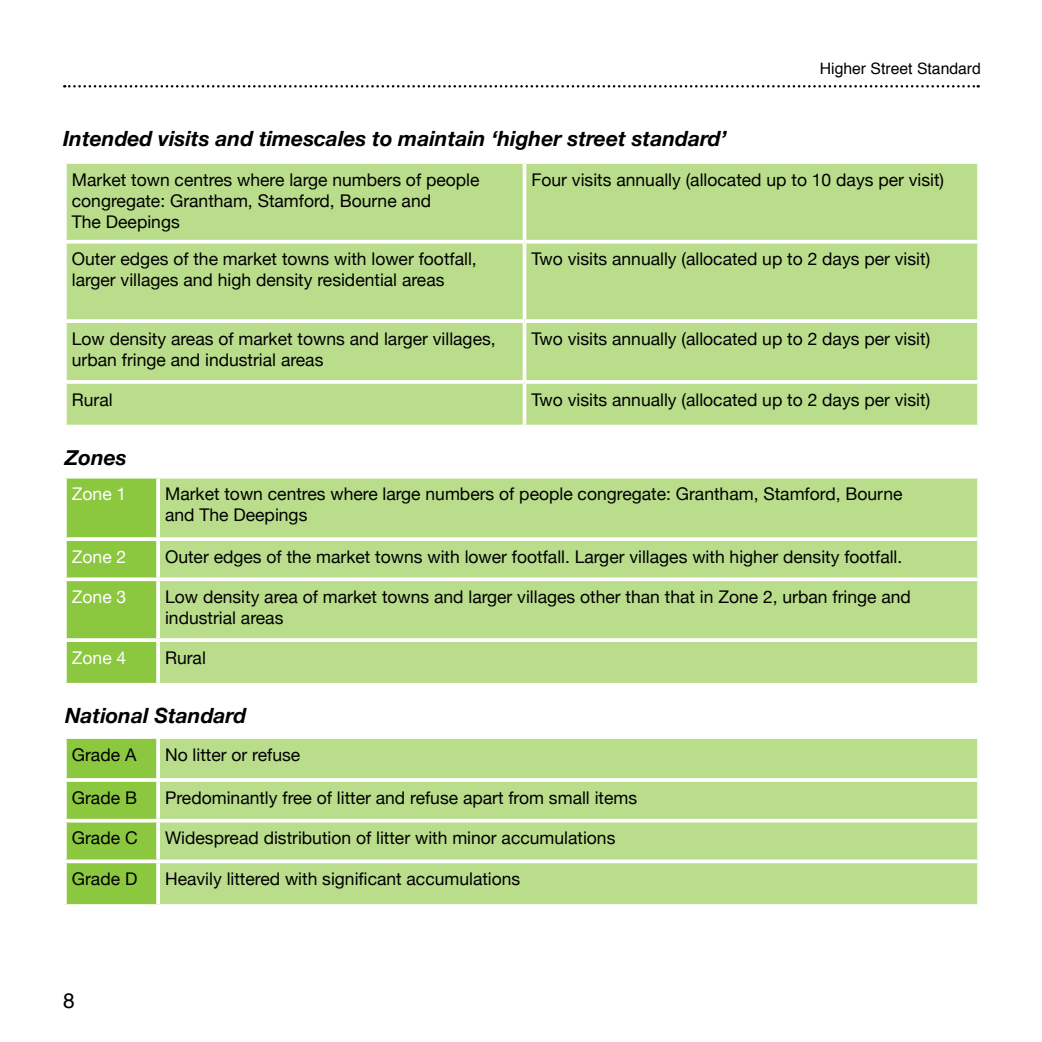
<style>
.page{position:relative;width:1042px;height:1042px;background:#fff}
.page>*{position:absolute;margin:0;border:0;box-sizing:border-box;transform-origin:0 0}
.t1{font:italic 700 21px "Helvetica Neue";color:#000}
.t2{font:21px "Helvetica";color:#000}
.t3{font:17.5px/21px "Helvetica Neue";color:#000}
.t4{font:17.5px "Helvetica Neue";color:#fff}
.t5{font:15.75px "Helvetica";color:#000}
</style>
<div class="page">
<svg style="left:64px;top:85px;width:914px;height:3px"></svg>
<div style="left:67px;top:164px;width:910px;height:261px;background:#badd8c"></div>
<svg style="left:65px;top:163px;width:459px;height:1px"></svg>
<svg style="left:65px;top:164px;width:2px;height:76px"></svg>
<svg style="left:524px;top:162px;width:455px;height:2px"></svg>
<svg style="left:522px;top:164px;width:4px;height:76px"></svg>
<svg style="left:977px;top:164px;width:2px;height:76px"></svg>
<svg style="left:65px;top:240px;width:459px;height:4px"></svg>
<svg style="left:66px;top:244px;width:1px;height:75px"></svg>
<svg style="left:524px;top:240px;width:455px;height:4px"></svg>
<svg style="left:522px;top:244px;width:4px;height:75px"></svg>
<svg style="left:977px;top:244px;width:1px;height:75px"></svg>
<svg style="left:65px;top:319px;width:459px;height:4px"></svg>
<svg style="left:66px;top:323px;width:1px;height:57px"></svg>
<svg style="left:524px;top:319px;width:455px;height:4px"></svg>
<svg style="left:522px;top:323px;width:4px;height:57px"></svg>
<svg style="left:977px;top:323px;width:1px;height:57px"></svg>
<svg style="left:65px;top:380px;width:459px;height:4px"></svg>
<svg style="left:65px;top:384px;width:2px;height:41px"></svg>
<svg style="left:524px;top:380px;width:455px;height:4px"></svg>
<svg style="left:522px;top:384px;width:4px;height:41px"></svg>
<svg style="left:977px;top:384px;width:2px;height:41px"></svg>
<div style="left:67px;top:478px;width:89px;height:205px;background:#8cc740"></div>
<div style="left:160px;top:478px;width:817px;height:205px;background:#badd8c"></div>
<svg style="left:65px;top:478px;width:2px;height:59px"></svg>
<svg style="left:156px;top:478px;width:4px;height:59px"></svg>
<svg style="left:977px;top:478px;width:2px;height:59px"></svg>
<svg style="left:65px;top:537px;width:93px;height:4px"></svg>
<svg style="left:66px;top:541px;width:1px;height:36px"></svg>
<svg style="left:158px;top:537px;width:821px;height:4px"></svg>
<svg style="left:156px;top:541px;width:1px;height:36px"></svg>
<svg style="left:977px;top:541px;width:1px;height:36px"></svg>
<svg style="left:65px;top:577px;width:93px;height:4px"></svg>
<svg style="left:65px;top:581px;width:2px;height:57px"></svg>
<svg style="left:158px;top:577px;width:821px;height:4px"></svg>
<svg style="left:156px;top:581px;width:4px;height:57px"></svg>
<svg style="left:977px;top:581px;width:2px;height:57px"></svg>
<svg style="left:65px;top:638px;width:93px;height:4px"></svg>
<svg style="left:65px;top:642px;width:2px;height:41px"></svg>
<svg style="left:158px;top:638px;width:821px;height:4px"></svg>
<svg style="left:156px;top:642px;width:4px;height:41px"></svg>
<svg style="left:977px;top:642px;width:2px;height:41px"></svg>
<div style="left:67px;top:739px;width:89px;height:165px;background:#8cc740"></div>
<div style="left:160px;top:739px;width:817px;height:165px;background:#badd8c"></div>
<svg style="left:65px;top:738px;width:93px;height:1px"></svg>
<svg style="left:66px;top:739px;width:1px;height:39px"></svg>
<svg style="left:158px;top:738px;width:821px;height:1px"></svg>
<svg style="left:156px;top:739px;width:1px;height:39px"></svg>
<svg style="left:977px;top:739px;width:1px;height:39px"></svg>
<svg style="left:65px;top:778px;width:93px;height:4px"></svg>
<svg style="left:65px;top:782px;width:2px;height:37px"></svg>
<svg style="left:158px;top:778px;width:821px;height:4px;fill:#f7faf2"></svg>
<svg style="left:156px;top:782px;width:4px;height:37px"></svg>
<svg style="left:977px;top:782px;width:2px;height:37px"></svg>
<hr style="left:63px;top:819px;width:95px;height:3px;background:#fff">
<svg style="left:65px;top:822px;width:2px;height:37px"></svg>
<hr style="left:158px;top:819px;width:823px;height:3px;background:#fff">
<svg style="left:156px;top:822px;width:4px;height:37px"></svg>
<svg style="left:977px;top:822px;width:2px;height:37px"></svg>
<svg style="left:65px;top:859px;width:93px;height:4px"></svg>
<svg style="left:65px;top:863px;width:2px;height:41px"></svg>
<svg style="left:158px;top:859px;width:821px;height:4px"></svg>
<svg style="left:156px;top:863px;width:4px;height:41px"></svg>
<svg style="left:977px;top:863px;width:2px;height:41px"></svg>
<svg style="left:65px;top:904px;width:93px;height:1px"></svg>
<svg style="left:158px;top:904px;width:821px;height:2px;fill:#f6faf1"></svg>
<p class="t1" style="left:63px;top:122px;width:665px">Intended visits and timescales to maintain ‘higher street standard’</p>
<p class="t5" style="left:820px;top:56px;width:163px">Higher Street Standard</p>
<p class="t3" style="left:72px;top:170px;width:409px">Market town centres where large numbers of people congregate: Grantham, Stamford, Bourne and<br>The Deepings</p>
<p class="t3" style="left:531px;top:170px;width:414px">Four visits annually (allocated up to 10 days per visit)</p>
<p class="t3" style="left:72px;top:250px;width:406px">Outer edges of the market towns with lower footfall, larger villages and high density residential areas</p>
<p class="t3" style="left:531px;top:250px;width:400px">Two visits annually (allocated up to 2 days per visit)</p>
<p class="t3" style="left:72px;top:329px;width:425px">Low density areas of market towns and larger villages, urban fringe and industrial areas</p>
<p class="t3" style="left:531px;top:329px;width:400px">Two visits annually (allocated up to 2 days per visit)</p>
<p class="t3" style="left:72px;top:390px;width:42px">Rural</p>
<p class="t3" style="left:531px;top:390px;width:400px">Two visits annually (allocated up to 2 days per visit)</p>
<p class="t1" style="left:65px;top:440px;width:63px">Zones</p>
<p class="t4" style="left:72px;top:481px;width:56px">Zone 1</p>
<p class="t3" style="left:165px;top:485px;width:739px">Market town centres where large numbers of people congregate: Grantham, Stamford, Bourne and The Deepings</p>
<p class="t4" style="left:72px;top:544px;width:56px">Zone 2</p>
<p class="t3" style="left:165px;top:547px;width:739px">Outer edges of the market towns with lower footfall. Larger villages with higher density footfall.</p>
<p class="t4" style="left:72px;top:584px;width:56px">Zone 3</p>
<p class="t3" style="left:165px;top:587px;width:747px">Low density area of market towns and larger villages other than that in Zone 2, urban fringe and industrial areas</p>
<p class="t4" style="left:72px;top:645px;width:56px">Zone 4</p>
<p class="t3" style="left:165px;top:648px;width:42px">Rural</p>
<p class="t1" style="left:65px;top:698px;width:183px">National Standard</p>
<p class="t3" style="left:72px;top:745px;width:66px">Grade A</p>
<p class="t3" style="left:165px;top:745px;width:137px">No litter or refuse</p>
<p class="t3" style="left:72px;top:788px;width:67px">Grade B</p>
<p class="t3" style="left:165px;top:788px;width:473px">Predominantly free of litter and refuse apart from small items</p>
<p class="t3" style="left:72px;top:828px;width:67px">Grade C</p>
<p class="t3" style="left:165px;top:828px;width:452px">Widespread distribution of litter with minor accumulations</p>
<p class="t3" style="left:72px;top:869px;width:67px">Grade D</p>
<p class="t3" style="left:165px;top:869px;width:357px">Heavily littered with significant accumulations</p>
<p class="t2" style="left:63px;top:985px;width:13px">8</p>
</div>
